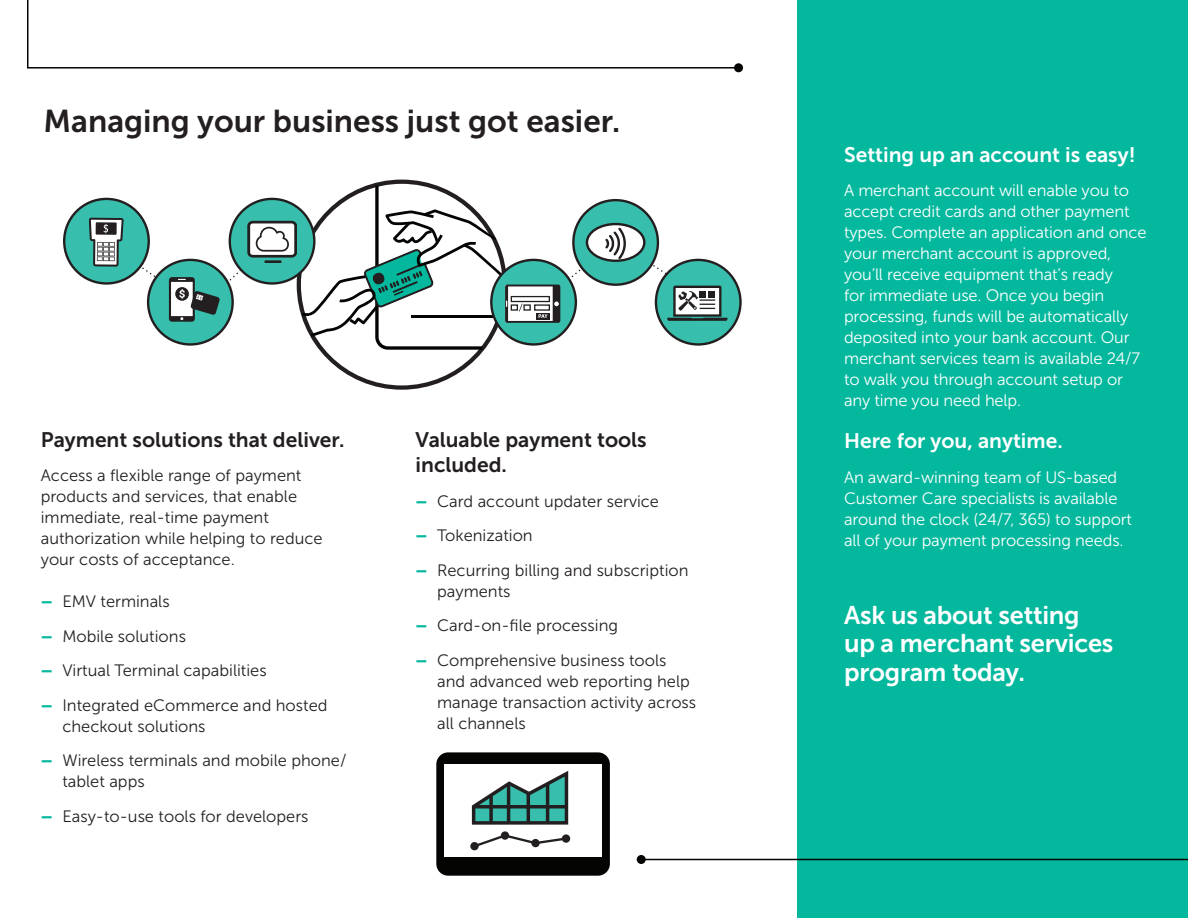
<style>
.page{position:relative;width:1188px;height:918px;background:#fff}
.page>*{position:absolute;margin:0;border:0;box-sizing:border-box;transform-origin:0 0}
.t1{font:31.5px "Museo Sans 700";color:#231f20}
.Body{font:25.5px/28.5px "Museo Sans 700";letter-spacing:-.01em;color:#fff}
.t2{font:21px/25.5px "Museo Sans 700";color:#231f20}
.t3{font:21px "Museo Sans 700";color:#fff}
.Body-2{font:16.5px/21px "Museo Sans 300";color:#231f20}
.Body-3{font:16.5px/21px "Museo Sans 300";letter-spacing:-.01em;color:#fff}
.s1{font-family:"Museo Sans 900";color:#03b89d}
</style>
<div class="page">
<svg style="left:27px;top:0;width:707px;height:69px"></svg>
<div style="left:734px;top:63px;width:9px;height:9px;background:#040503;border-radius:50%"></div>
<div style="left:797px;top:0;width:391px;height:918px;background:#03b89d"></div>
<div style="left:64px;top:199px;width:85px;height:84px;background:#38beac;border-radius:50%"></div>
<div style="left:656px;top:260px;width:84px;height:84px;background:#38beac;border-radius:50%"></div>
<svg style="left:89px;top:185px;width:639px;height:165px"></svg>
<div style="left:436px;top:752px;width:174px;height:124px;background:#040503;border-radius:12px"></div>
<div style="left:444px;top:764px;width:158px;height:92px;background:#fff"></div>
<svg style="left:471px;top:771px;width:98px;height:54px"></svg>
<svg style="left:489px;top:796px;width:4px;height:26px"></svg>
<hr style="left:507px;top:784px;width:3px;height:38px;background:#231f20">
<hr style="left:527px;top:793px;width:3px;height:29px;background:#231f20">
<hr style="left:546px;top:784px;width:3px;height:38px;background:#231f20">
<hr style="left:473px;top:805px;width:93px;height:3px;background:#231f20">
<svg style="left:470px;top:842px;width:9px;height:8px"></svg>
<svg style="left:472px;top:833px;width:97px;height:16px"></svg>
<svg style="left:646px;top:858px;width:542px;height:3px;background:#26685d"></svg>
<div style="left:637px;top:855px;width:9px;height:9px;background:#040503;border-radius:50%"></div>
<h1 class="t1" style="left:44px;top:104px;width:578px">Managing your business just got easier.</h1>
<h3 class="t2" style="left:41px;top:427px;width:305px">Payment solutions that deliver.</h3>
<p class="Body-2" style="left:41px;top:465px;width:283px">Access a flexible range of payment products and services, that enable immediate, real-time payment authorization while helping to reduce</p>
<p class="Body-2" style="left:41px;top:549px;width:196px">your costs of acceptance.</p>
<p class="Body-2" style="left:41px;top:591px;width:130px"><span class="s1">–</span> EMV terminals</p>
<p class="Body-2" style="left:41px;top:626px;width:147px"><span class="s1">–</span> Mobile solutions</p>
<p class="Body-2" style="left:41px;top:660px;width:227px"><span class="s1">–</span> Virtual Terminal capabilities</p>
<p class="Body-2" style="left:62px;top:695px;width:267px;text-indent:-22px"><span class="s1">–</span> Integrated eCommerce and hosted checkout solutions</p>
<p class="Body-2" style="left:62px;top:750px;width:286px;text-indent:-22px"><span class="s1">–</span> Wireless terminals and mobile phone/ tablet apps</p>
<p class="Body-2" style="left:41px;top:806px;width:269px"><span class="s1">–</span> Easy-to-use tools for developers</p>
<h3 class="t2" style="left:416px;top:427px;width:233px">Valuable payment tools included.</h3>
<p class="Body-2" style="left:416px;top:491px;width:245px"><span class="s1">–</span> Card account updater service</p>
<p class="Body-2" style="left:416px;top:525px;width:119px"><span class="s1">–</span> Tokenization</p>
<p class="Body-2" style="left:437px;top:560px;width:253px;text-indent:-22px"><span class="s1">–</span> Recurring billing and subscription payments</p>
<p class="Body-2" style="left:416px;top:615px;width:204px"><span class="s1">–</span> Card-on-file processing</p>
<p class="Body-2" style="left:437px;top:650px;width:261px;text-indent:-22px"><span class="s1">–</span> Comprehensive business tools and advanced web reporting help manage transaction activity across all channels</p>
<h3 class="t3" style="left:844px;top:143px;width:293px">Setting up an account is easy!</h3>
<p class="Body-3" style="left:844px;top:180px;width:287px">A merchant account will enable you to</p>
<p class="Body-3" style="left:844px;top:201px;width:287px">accept credit cards and other payment</p>
<p class="Body-3" style="left:844px;top:222px;width:304px">types. Complete an application and once your merchant account is approved, you’ll receive equipment that’s ready<br>for immediate use. Once you begin processing, funds will be automatically deposited into your bank account. Our merchant services team is available 24/7 to walk you through account setup or any time you need help.</p>
<h3 class="t3" style="left:844px;top:429px;width:220px">Here for you, anytime.</h3>
<p class="Body-3" style="left:844px;top:466px;width:289px">An award-winning team of US-based Customer Care specialists is available around the clock (24/7, 365) to support all of your payment processing needs.</p>
<p class="Body" style="left:844px;top:600px;width:271px">Ask us about setting up a merchant services program today.</p>
</div>
